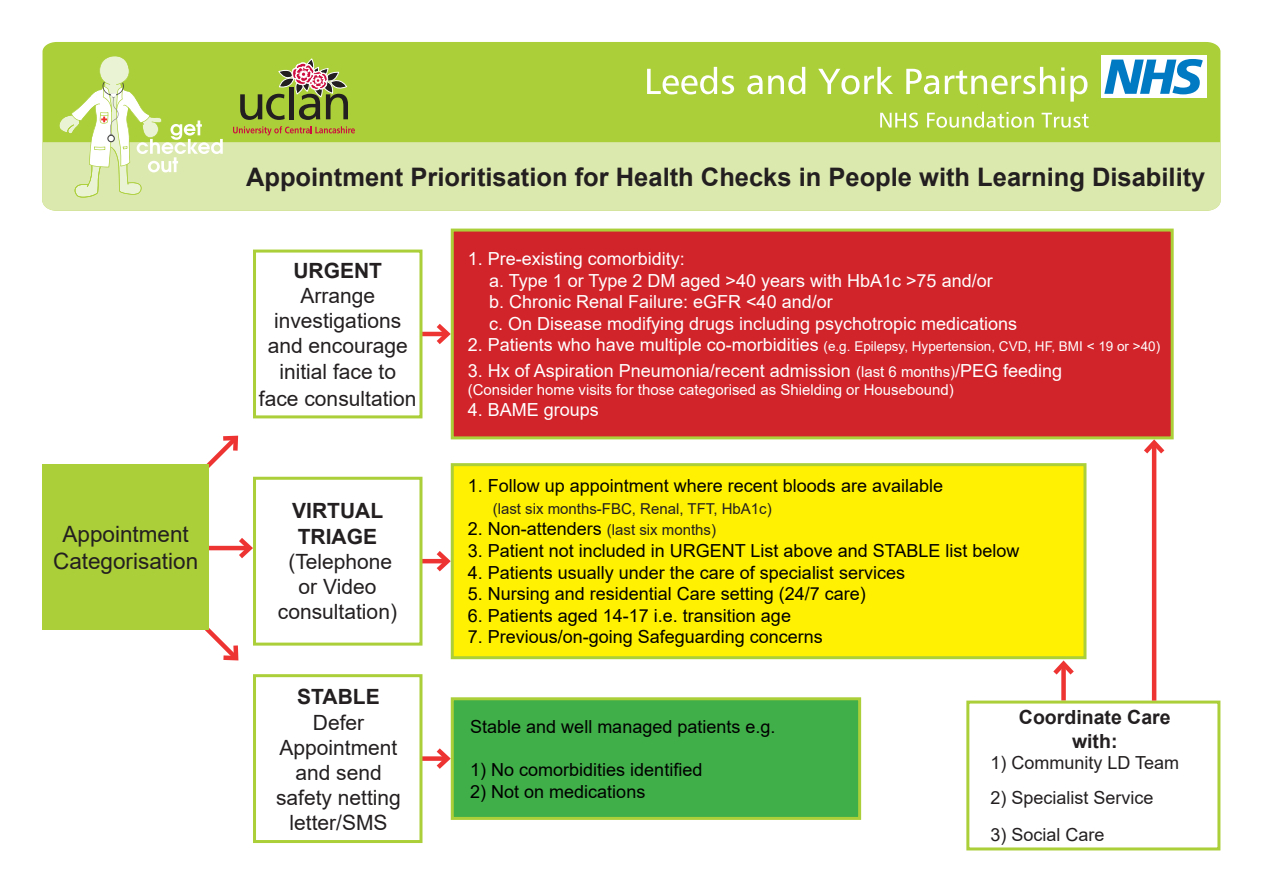
<style>
.page{position:relative;width:1263px;height:893px;background:#fff}
.page>*{position:absolute;margin:0;border:0;box-sizing:border-box;transform-origin:0 0}
.t1{font:700 25.5px "Arial";color:#231f20}
.t2{font:22.5px/27px "Arial";color:#231f20;text-align:center}
.t3{font:21px/25.2px "Arial";color:#231f20;text-align:center}
.t4{font:700 21px/25.2px "Arial";color:#231f20}
.t5{font:700 19.5px "Arial";color:#231f20}
.t6{font:18px "Arial";color:#000}
.t7{font:18px "Arial";color:#fff}
.t8{font:18px "Arial";color:#231f20}
.t9{font:15px "Arial";color:#fff}
.t10{font:15px "Arial";color:#231f20}
.t11{font:13.5px "Arial";color:#fff}
.s1{font-size:18px}
.s2{font-size:15px}
.s3{font-size:15px;color:#231f20}
</style>
<div class="page">
<hr style="left:208px;top:546px;width:42px;height:4px;background:#ee3433">
<svg style="left:234px;top:538px;width:19px;height:21px"></svg>
<svg style="left:200px;top:435px;width:39px;height:33px"></svg>
<svg style="left:205px;top:628px;width:34px;height:33px"></svg>
<div style="left:43px;top:465px;width:166px;height:165px;background:#abcf38"></div>
<hr style="left:420px;top:332px;width:27px;height:4px;background:#ee3433">
<svg style="left:432px;top:319px;width:19px;height:30px"></svg>
<div style="left:451px;top:229px;width:723px;height:210px;background:#d1232a;border:3px solid #abcf38"></div>
<div style="left:253px;top:250px;width:169px;height:168px;border:3px solid #abcf38"></div>
<hr style="left:420px;top:559px;width:27px;height:4px;background:#ee3433">
<svg style="left:432px;top:546px;width:19px;height:30px"></svg>
<div style="left:451px;top:463px;width:635px;height:196px;background:#fff101;border:3px solid #abcf38"></div>
<div style="left:253px;top:477px;width:169px;height:169px;border:3px solid #abcf38"></div>
<div style="left:420px;top:756px;width:27px;height:5px;background:#ee3433"></div>
<svg style="left:432px;top:744px;width:19px;height:29px"></svg>
<div style="left:253px;top:674px;width:169px;height:169px;border:3px solid #abcf38"></div>
<div style="left:451px;top:697px;width:410px;height:123px;background:#40ae49;border:3px solid #abcf38"></div>
<div style="left:43px;top:42px;width:1177px;height:100px;background:#abcf38"></div>
<div style="left:43px;top:142px;width:1177px;height:69px;background:#dce9ae"></div>
<svg style="left:59px;top:55px;width:164px;height:143px;background:#cae085"></svg>
<svg style="left:647px;top:67px;width:87px;height:27px"></svg>
<svg style="left:747px;top:75px;width:15px;height:19px"></svg>
<svg style="left:768px;top:67px;width:37px;height:27px"></svg>
<svg style="left:818px;top:67px;width:75px;height:27px"></svg>
<svg style="left:906px;top:69px;width:33px;height:25px"></svg>
<svg style="left:945px;top:67px;width:119px;height:27px"></svg>
<hr style="left:1061px;top:76px;width:3px;height:18px;background:#fff">
<svg style="left:1070px;top:75px;width:17px;height:27px"></svg>
<svg style="left:880px;top:113px;width:38px;height:15px"></svg>
<svg style="left:927px;top:112px;width:107px;height:16px"></svg>
<svg style="left:1041px;top:113px;width:48px;height:15px"></svg>
<div style="left:1101px;top:55px;width:106px;height:43px;background:#fff"></div>
<svg style="left:1104px;top:59px;width:99px;height:35px"></svg>
<svg style="left:240px;top:59px;width:108px;height:61px;background:#93a045"></svg>
<svg style="left:233px;top:126px;width:122px;height:9px"></svg>
<div style="left:1061px;top:664px;width:5px;height:37px;background:#ee3433"></div>
<svg style="left:1049px;top:657px;width:29px;height:22px"></svg>
<div style="left:966px;top:701px;width:254px;height:149px;border:3px solid #abcf38"></div>
<hr style="left:1152px;top:443px;width:4px;height:258px;background:#ee3433">
<svg style="left:1139px;top:436px;width:30px;height:22px"></svg>
<p class="t2" style="left:53px;top:521px;width:147px">Appointment<br>Categorisation</p>
<p class="t1" style="left:246px;top:159px;width:961px">Appointment Prioritisation for Health Checks in People with Learning Disability</p>
<p class="t4" style="left:293px;top:258px;width:90px">URGENT</p>
<p class="t3" style="left:259px;top:283px;width:159px;line-height:25.7px">Arrange investigations and encourage initial face to face consultation</p>
<p class="t4" style="left:292px;top:499px;width:92px">VIRTUAL<br>TRIAGE</p>
<p class="t3" style="left:278px;top:549px;width:121px">(Telephone or Video consultation)</p>
<p class="t7" style="left:468px;top:246px;width:219px">1. Pre-existing comorbidity:</p>
<p class="t7" style="left:489px;top:268px;width:505px">a. Type 1 or Type 2 DM aged &gt;40 years with HbA1c &gt;75 and/or</p>
<p class="t7" style="left:489px;top:289px;width:345px">b. Chronic Renal Failure: eGFR &lt;40 and/or</p>
<p class="t7" style="left:489px;top:311px;width:530px">c. On Disease modifying drugs including psychotropic medications</p>
<p class="t11" style="left:468px;top:337px;width:694px"><span class="s1">2. Patients who have multiple co-morbidities</span> (e.g. Epilepsy, Hypertension, CVD, HF, BMI &lt; 19 or &gt;40)</p>
<p class="t7" style="left:468px;top:358px;width:596px">3. Hx of Aspiration Pneumonia/recent admission <span class="s2">(last 6 months)</span>/PEG feeding</p>
<p class="t9" style="left:468px;top:379px;width:488px">(Consider home visits for those categorised as Shielding or Housebound)</p>
<p class="t7" style="left:468px;top:397px;width:133px">4. BAME groups</p>
<p class="t6" style="left:468px;top:473px;width:477px">1. Follow up appointment where recent bloods are available</p>
<p class="t10" style="left:493px;top:498px;width:280px">(last six months-FBC, Renal, TFT, HbA1c)</p>
<p class="t6" style="left:468px;top:517px;width:250px">2. Non-attenders <span class="s3">(last six months)</span></p>
<p class="t6" style="left:468px;top:538px;width:553px">3. Patient not included in URGENT List above and STABLE list below</p>
<p class="t6" style="left:468px;top:560px;width:439px">4. Patients usually under the care of specialist services</p>
<p class="t6" style="left:468px;top:581px;width:400px">5. Nursing and residential Care setting (24/7 care)</p>
<p class="t6" style="left:468px;top:603px;width:325px">6. Patients aged 14-17 i.e. transition age</p>
<p class="t6" style="left:468px;top:625px;width:357px">7. Previous/on-going Safeguarding concerns</p>
<p class="t4" style="left:297px;top:685px;width:84px">STABLE</p>
<p class="t3" style="left:276px;top:709px;width:126px">Defer<br>Appointment and send safety netting letter/SMS</p>
<p class="t6" style="left:470px;top:714px;width:307px">Stable and well managed patients e.g.</p>
<p class="t6" style="left:470px;top:757px;width:234px">1) No comorbidities identified</p>
<p class="t6" style="left:470px;top:779px;width:177px">2) Not on medications</p>
<p class="t5" style="left:1019px;top:704px;width:153px">Coordinate Care</p>
<p class="t5" style="left:1072px;top:727px;width:47px">with:</p>
<p class="t8" style="left:990px;top:750px;width:190px">1) Community LD Team</p>
<p class="t8" style="left:990px;top:786px;width:165px">2) Specialist Service</p>
<p class="t8" style="left:990px;top:822px;width:116px">3) Social Care</p>
</div>
